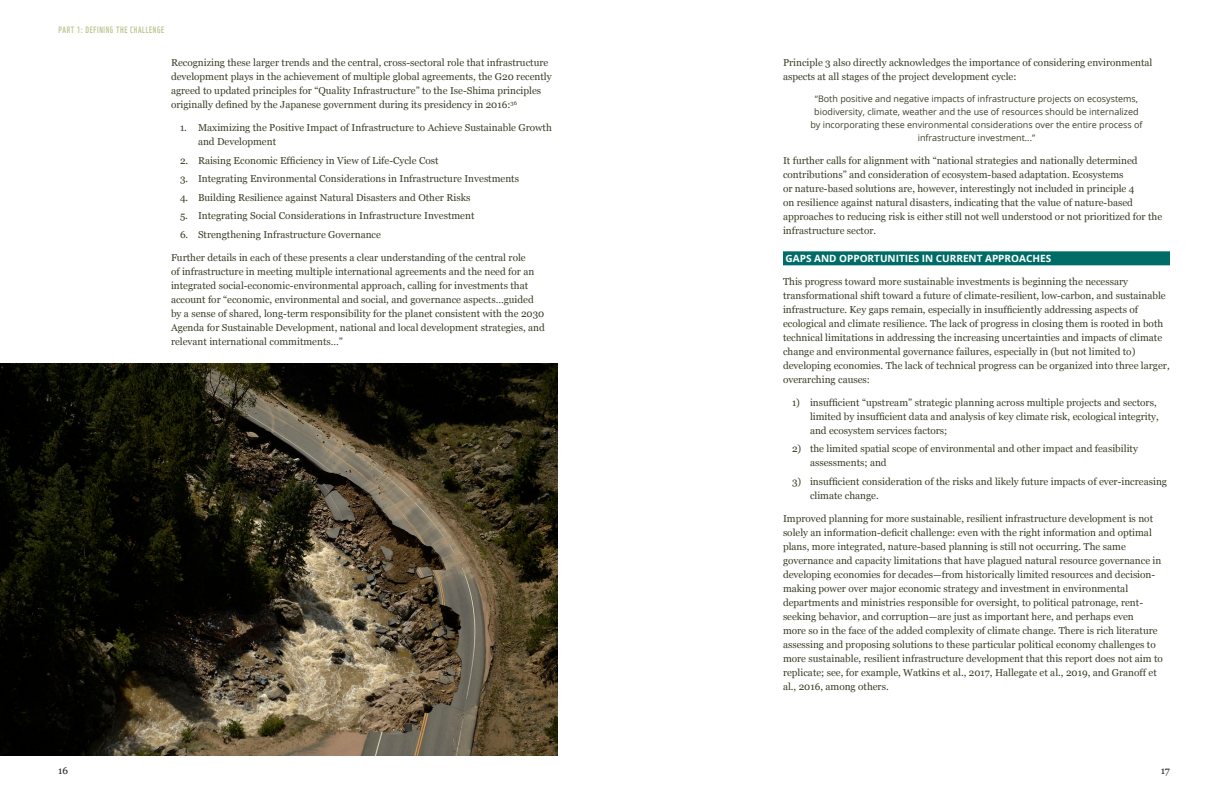
<style>
.page{position:relative;width:1224px;height:792px;background:#fff}
.page>*{position:absolute;margin:0;border:0;box-sizing:border-box;transform-origin:0 0}
.Body_1{font:10px/14px "Georgia";color:#3e3e29}
.Bullets_1{font:10px/14px "Georgia";color:#3e3e29}
.Sub_3{font:700 10px "Open Sans";color:#fff}
.t1{font:10px "Georgia";color:#231f20}
.Body_Quote_pullout{font:9px/13px "Open Sans";color:#3e3e29;text-align:center}
.t2{font:9px "WWF";letter-spacing:.07em;color:#bdc790}
</style>
<div class="page">
<div style="left:783px;top:251px;width:387px;height:14px;background:#006c67"></div>
<img style="left:0;top:363px;width:558px;height:393px">
<p class="t2" style="left:58px;top:23px;width:107px">PART 1: DEFINING THE CHALLENGE</p>
<p class="Body_1" style="left:171px;top:56px;width:382px">Recognizing these larger trends and the central, cross-sectoral role that infrastructure development plays in the achievement of multiple global agreements, the G20 recently agreed to updated principles for “Quality Infrastructure” to the Ise-Shima principles originally defined by the Japanese government during its presidency in 2016:<sup>36</sup></p>
<p class="Bullets_1" style="left:198px;top:121px;width:355px;text-indent:-18px">1. Maximizing the Positive Impact of Infrastructure to Achieve Sustainable Growth and Development</p>
<p class="Bullets_1" style="left:180px;top:153px;width:260px">2. Raising Economic Efficiency in View of Life-Cycle Cost</p>
<p class="Bullets_1" style="left:180px;top:172px;width:341px">3. Integrating Environmental Considerations in Infrastructure Investments</p>
<p class="Bullets_1" style="left:180px;top:190px;width:292px">4. Building Resilience against Natural Disasters and Other Risks</p>
<p class="Bullets_1" style="left:180px;top:209px;width:296px">5. Integrating Social Considerations in Infrastructure Investment</p>
<p class="Bullets_1" style="left:180px;top:227px;width:203px">6. Strengthening Infrastructure Governance</p>
<p class="Body_1" style="left:171px;top:250px;width:375px">Further details in each of these presents a clear understanding of the central role<br>of infrastructure in meeting multiple international agreements and the need for an integrated social-economic-environmental approach, calling for investments that account for “economic, environmental and social, and governance aspects…guided by a sense of shared, long-term responsibility for the planet consistent with the 2030<br>Agenda for Sustainable Development, national and local development strategies, and relevant international commitments…”</p>
<p class="Body_1" style="left:783px;top:56px;width:371px">Principle 3 also directly acknowledges the importance of considering environmental aspects at all stages of the project development cycle:</p>
<p class="Body_Quote_pullout" style="left:810px;top:92px;width:334px">“Both positive and negative impacts of infrastructure projects on ecosystems, biodiversity, climate, weather and the use of resources should be internalized by incorporating these environmental considerations over the entire process of infrastructure investment...”</p>
<p class="Body_1" style="left:783px;top:154px;width:381px">It further calls for alignment with “national strategies and nationally determined contributions” and consideration of ecosystem-based adaptation. Ecosystems<br>or nature-based solutions are, however, interestingly not included in principle 4<br>on resilience against natural disasters, indicating that the value of nature-based approaches to reducing risk is either still not well understood or not prioritized for the infrastructure sector.</p>
<p class="Sub_3" style="left:786px;top:251px;width:267px">GAPS AND OPPORTUNITIES IN CURRENT APPROACHES</p>
<p class="Body_1" style="left:783px;top:274px;width:388px">This progress toward more sustainable investments is beginning the necessary transformational shift toward a future of climate-resilient, low-carbon, and sustainable infrastructure. Key gaps remain, especially in insufficiently addressing aspects of ecological and climate resilience. The lack of progress in closing them is rooted in both technical limitations in addressing the increasing uncertainties and impacts of climate change and environmental governance failures, especially in (but not limited to) developing economies. The lack of technical progress can be organized into three larger, overarching causes:</p>
<p class="Bullets_1" style="left:810px;top:395px;width:350px;text-indent:-18px">1) insufficient “upstream” strategic planning across multiple projects and sectors, limited by insufficient data and analysis of key climate risk, ecological integrity, and ecosystem services factors;</p>
<p class="Bullets_1" style="left:810px;top:442px;width:329px;text-indent:-18px">2) the limited spatial scope of environmental and other impact and feasibility assessments; and</p>
<p class="Bullets_1" style="left:810px;top:474px;width:359px;text-indent:-18px">3) insufficient consideration of the risks and likely future impacts of ever-increasing climate change.</p>
<p class="Body_1" style="left:783px;top:511px;width:381px">Improved planning for more sustainable, resilient infrastructure development is not solely an information-deficit challenge: even with the right information and optimal plans, more integrated, nature-based planning is still not occurring. The same governance and capacity limitations that have plagued natural resource governance in developing economies for decades—from historically limited resources and decision&shy;making power over major economic strategy and investment in environmental departments and ministries responsible for oversight, to political patronage, rent&shy;seeking behavior, and corruption—are just as important here, and perhaps even<br>more so in the face of the added complexity of climate change. There is rich literature assessing and proposing solutions to these particular political economy challenges to more sustainable, resilient infrastructure development that this report does not aim to replicate; see, for example, Watkins et al., 2017, Hallegate et al., 2019, and Granoff et al., 2016, among others.</p>
<p class="t1" style="left:58px;top:764px;width:11px">16</p>
<p class="t1" style="left:1161px;top:764px;width:11px">17</p>
</div>
